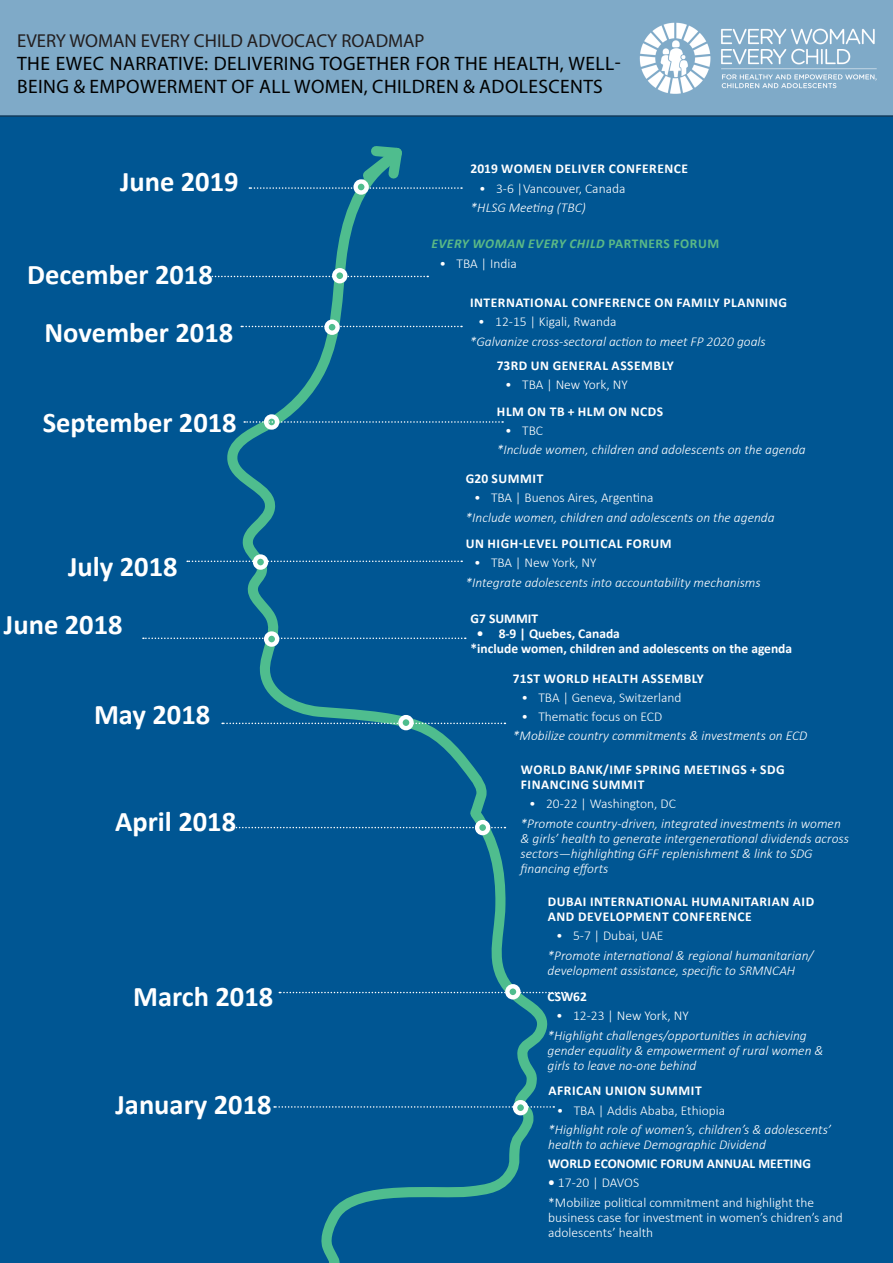
<style>
.page{position:relative;width:893px;height:1263px;background:#005693}
.page>*{position:absolute;margin:0;border:0;box-sizing:border-box;transform-origin:0 0}
.t1{font:700 28.5px "Calibri";color:#fff}
.t2{font:19.5px/23.4px "Myriad Pro";letter-spacing:.02em;color:#000}
.t3{font:18.75px "Myriad Pro";color:#231f20}
.t4{font:italic 300 13.5px/15px "Calibri";color:#fff}
.t5{font:300 13.5px/15px "Calibri";color:#fff}
.t6{font:700 13.5px/15px "Calibri";letter-spacing:.04em;color:#fff}
.t7{font:700 13.5px "Calibri";color:#fff}
.t8{font:italic 700 13.5px "Calibri";letter-spacing:.04em;color:#5bb986}
.s1{font-style:normal}
.s2{font-weight:700}
</style>
<div class="page">
<svg style="left:218px;top:187px;width:344px;height:1076px"></svg>
<svg style="left:249px;top:146px;width:213px;height:44px"></svg>
<svg style="left:356px;top:181px;width:11px;height:11px"></svg>
<div style="left:353px;top:179px;width:16px;height:16px;border:4px solid #fff;border-radius:50%"></div>
<svg style="left:241px;top:326px;width:221px;height:1px"></svg>
<svg style="left:327px;top:322px;width:11px;height:11px"></svg>
<div style="left:324px;top:319px;width:16px;height:16px;border:4px solid #fff;border-radius:50%"></div>
<svg style="left:187px;top:560px;width:275px;height:2px"></svg>
<svg style="left:143px;top:637px;width:323px;height:2px"></svg>
<svg style="left:222px;top:723px;width:283px;height:1px"></svg>
<svg style="left:231px;top:827px;width:274px;height:1px"></svg>
<svg style="left:279px;top:992px;width:287px;height:1px"></svg>
<svg style="left:274px;top:1106px;width:280px;height:2px"></svg>
<div style="left:255px;top:556px;width:11px;height:11px;background:#4fbd8e;border-radius:50%"></div>
<div style="left:253px;top:554px;width:15px;height:16px;border:4px solid #fff;border-radius:50%"></div>
<div style="left:266px;top:633px;width:11px;height:11px;background:#4fbd8e;border-radius:50%"></div>
<div style="left:264px;top:631px;width:15px;height:16px;border:4px solid #fff;border-radius:50%"></div>
<div style="left:400px;top:717px;width:11px;height:11px;background:#4fbd8e;border-radius:50%"></div>
<div style="left:398px;top:715px;width:16px;height:15px;border:4px solid #fff;border-radius:50%"></div>
<div style="left:477px;top:822px;width:11px;height:11px;background:#4fbd8e;border-radius:50%"></div>
<div style="left:475px;top:820px;width:15px;height:15px;border:4px solid #fff;border-radius:50%"></div>
<svg style="left:507px;top:986px;width:11px;height:11px"></svg>
<div style="left:505px;top:984px;width:16px;height:15px;border:4px solid #fff;border-radius:50%"></div>
<div style="left:515px;top:1102px;width:11px;height:11px;background:#4fbd8e;border-radius:50%"></div>
<div style="left:513px;top:1100px;width:15px;height:15px;border:4px solid #fff;border-radius:50%"></div>
<svg style="left:0;top:0;width:893px;height:117px;background:#82acc8"></svg>
<svg style="left:207px;top:276px;width:221px;height:1px"></svg>
<div style="left:334px;top:270px;width:11px;height:11px;background:#4fbd8e;border-radius:50%"></div>
<div style="left:332px;top:268px;width:15px;height:15px;border:4px solid #fff;border-radius:50%"></div>
<svg style="left:266px;top:416px;width:11px;height:11px"></svg>
<div style="left:264px;top:414px;width:15px;height:16px;border:4px solid #fff;border-radius:50%"></div>
<svg style="left:244px;top:421px;width:259px;height:2px"></svg>
<p class="t3" style="left:17px;top:29px;width:409px">EVERY WOMAN EVERY CHILD ADVOCACY ROADMAP</p>
<p class="t2" style="left:17px;top:51px;width:605px">THE EWEC NARRATIVE: DELIVERING TOGETHER FOR THE HEALTH, WELL-<br>BEING &amp; EMPOWERMENT OF ALL WOMEN, CHILDREN &amp; ADOLESCENTS</p>
<p class="t1" style="left:120px;top:163px;width:120px">June 2019</p>
<p class="t1" style="left:27px;top:256px;width:187px">December 2018</p>
<p class="t1" style="left:45px;top:314px;width:190px">November 2018</p>
<p class="t1" style="left:43px;top:404px;width:196px">September 2018</p>
<p class="t1" style="left:68px;top:548px;width:111px">July 2018</p>
<p class="t6" style="left:471px;top:161px;width:219px">2019 WOMEN DELIVER CONFERENCE</p>
<p class="t5" style="left:479px;top:181px;width:148px">• 3-6 |Vancouver, Canada</p>
<p class="t4" style="left:471px;top:200px;width:117px">*HLSG Meeting (TBC)</p>
<p class="t8" style="left:431px;top:235px;width:289px">EVERY WOMAN EVERY CHILD <span class="s1">PARTNERS FORUM</span></p>
<p class="t5" style="left:440px;top:256px;width:79px">• TBA | India</p>
<p class="t6" style="left:470px;top:295px;width:319px">INTERNATIONAL CONFERENCE ON FAMILY PLANNING</p>
<p class="t5" style="left:478px;top:314px;width:140px">• 12-15 | Kigali, Rwanda</p>
<p class="t4" style="left:470px;top:333px;width:298px">*Galvanize cross-sectoral action to meet FP 2020 goals</p>
<p class="t6" style="left:497px;top:358px;width:179px">73RD UN GENERAL ASSEMBLY</p>
<p class="t5" style="left:505px;top:377px;width:124px">• TBA | New York, NY</p>
<p class="t6" style="left:497px;top:404px;width:168px">HLM ON TB + HLM ON NCDS</p>
<p class="t5" style="left:505px;top:423px;width:39px">• TBC</p>
<p class="t4" style="left:497px;top:442px;width:311px">*Include women, children and adolescents on the agenda</p>
<p class="t6" style="left:466px;top:471px;width:79px">G20 SUMMIT</p>
<p class="t5" style="left:474px;top:490px;width:181px">• TBA | Buenos Aires, Argentina</p>
<p class="t4" style="left:465px;top:509px;width:311px">*Include women, children and adolescents on the agenda</p>
<p class="t6" style="left:466px;top:536px;width:207px">UN HIGH-LEVEL POLITICAL FORUM</p>
<p class="t5" style="left:474px;top:555px;width:124px">• TBA | New York, NY</p>
<p class="t4" style="left:465px;top:574px;width:297px">*Integrate adolescents into accountability mechanisms</p>
<p class="t1" style="left:4px;top:607px;width:120px">June 2018</p>
<p class="t7" style="left:471px;top:610px;width:69px">G7 SUMMIT</p>
<p class="t7" style="left:477px;top:625px;width:145px">• 8-9 | Quebes, Canada</p>
<p class="t7" style="left:471px;top:640px;width:323px">*include women, children and adolescents on the agenda</p>
<p class="t1" style="left:94px;top:696px;width:118px">May 2018</p>
<p class="t1" style="left:115px;top:804px;width:122px">April 2018</p>
<p class="t1" style="left:133px;top:978px;width:142px">March 2018</p>
<p class="t1" style="left:115px;top:1086px;width:158px">January 2018</p>
<p class="t6" style="left:513px;top:671px;width:193px">71ST WORLD HEALTH ASSEMBLY</p>
<p class="t5" style="left:521px;top:690px;width:162px">• TBA | Geneva, Switzerland</p>
<p class="t5" style="left:521px;top:709px;width:142px">• Thematic focus on ECD</p>
<p class="t4" style="left:513px;top:728px;width:296px">*Mobilize country commitments &amp; investments on ECD</p>
<p class="t6" style="left:521px;top:762px;width:265px">WORLD BANK/IMF SPRING MEETINGS + SDG<br>FINANCING SUMMIT</p>
<p class="t5" style="left:529px;top:796px;width:148px">• 20-22 | Washington, DC</p>
<p class="t4" style="left:521px;top:815px;width:330px">*Promote country-driven, integrated investments in women &amp; girls’ health to generate intergenerational dividends across sectors—highlighting GFF replenishment &amp; link to SDG financing efforts</p>
<p class="t6" style="left:548px;top:894px;width:268px">DUBAI INTERNATIONAL HUMANITARIAN AID<br>AND DEVELOPMENT CONFERENCE</p>
<p class="t5" style="left:556px;top:928px;width:109px">• 5-7 | Dubai, UAE</p>
<p class="t4" style="left:548px;top:947px;width:267px">*Promote international &amp; regional humanitarian/ development assistance, specific to SRMNCAH</p>
<p class="t6" style="left:548px;top:989px;width:41px">CSW62</p>
<p class="t5" style="left:556px;top:1008px;width:134px">• 12-23 | New York, NY</p>
<p class="t4" style="left:548px;top:1027px;width:278px">*Highlight challenges/opportunities in achieving gender equality &amp; empowerment of rural women &amp; girls to leave no-one behind</p>
<p class="t6" style="left:548px;top:1083px;width:155px">AFRICAN UNION SUMMIT</p>
<p class="t5" style="left:557px;top:1102px;width:170px">• TBA | Addis Ababa, Ethiopia</p>
<p class="t4" style="left:548px;top:1122px;width:284px">*Highlight role of women’s, children’s &amp; adolescents’ health to achieve Demographic Dividend</p>
<p class="t7" style="left:548px;top:1155px;width:264px">WORLD ECONOMIC FORUM ANNUAL MEETING</p>
<p class="t5" style="left:548px;top:1175px;width:92px"><span class="s2">•</span> 17-20 | DAVOS</p>
<p class="t5" style="left:548px;top:1194px;width:296px">*Mobilize political commitment and highlight the business case for investment in women’s chidren’s and adolescents’ health</p>
</div>
